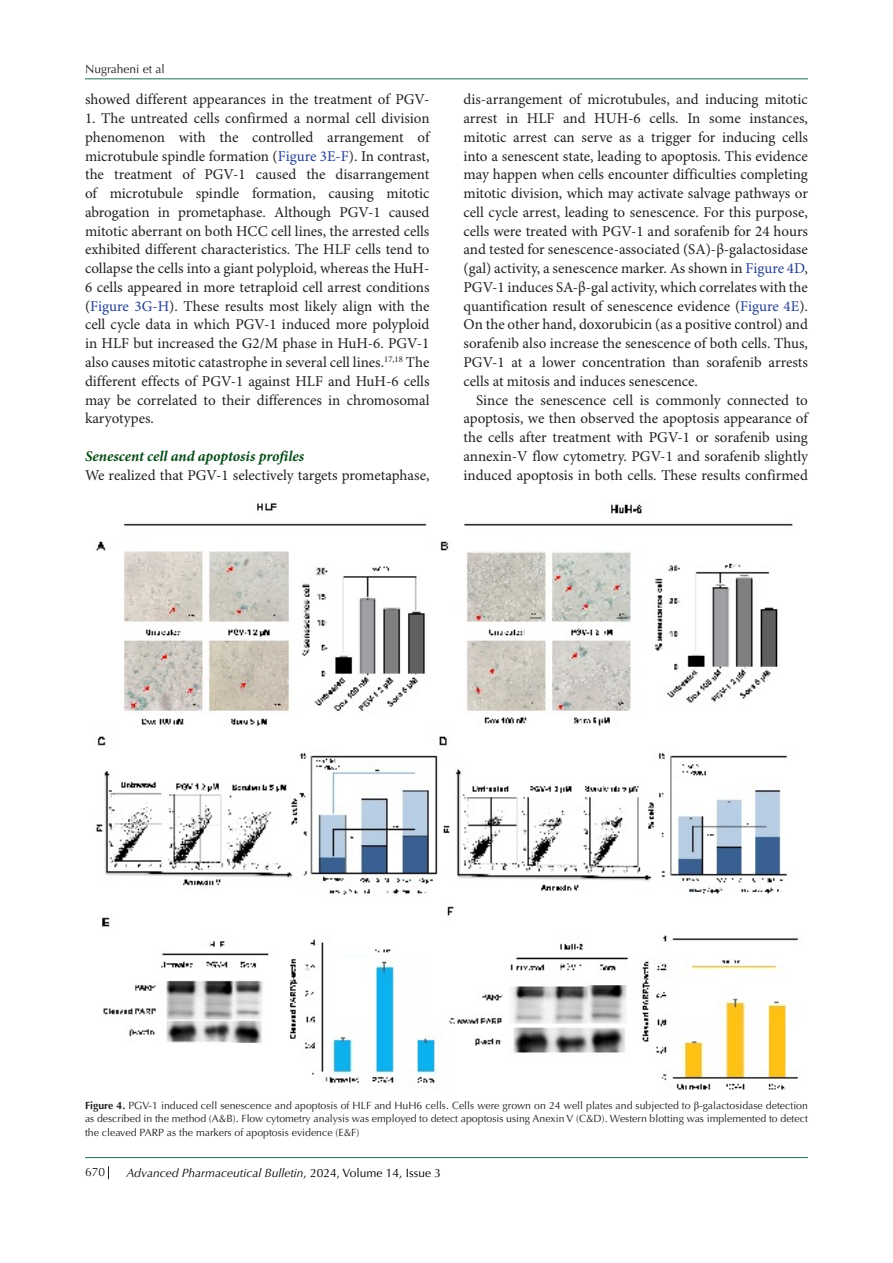
<style>
.page{position:relative;width:893px;height:1263px;background:#fff}
.page>*{position:absolute;margin:0;border:0;box-sizing:border-box;transform-origin:0 0}
.t1{font:15px/18.8px "Minion Pro";color:#231f20;text-align:justify}
.t2{font:italic 700 15px "Minion Pro";letter-spacing:-.005em;color:#054b14}
.t3{font:italic 12px "Optima LT Std";color:#000}
.t4{font:12px "Optima LT Std";color:#231f20}
.t5{font:10.5px/13.5px "Optima LT Std";color:#231f20;text-align:justify}
.s1{color:#253f8e}
.s2{font-weight:700}
.s3{font-family:"Times New Roman"}
.s4{font-style:normal}
</style>
<div class="page">
<svg style="left:108px;top:1166px;width:1px;height:13px"></svg>
<hr style="left:85px;top:1157px;width:723px;height:1px;background:#1e7252">
<hr style="left:85px;top:78px;width:723px;height:1px;background:#1e7252">
<img style="left:96px;top:503px;width:702px;height:587px">
<p class="t4" style="left:85px;top:62px;width:81px">Nugraheni et al</p>
<p class="t1" style="left:85px;top:91px;width:346px">showed different appearances in the treatment of PGV-</p>
<p class="t1" style="left:85px;top:110px;width:346px">1. The untreated cells confirmed a normal cell division phenomenon with the controlled arrangement of microtubule spindle formation (<span class="s1">Figure 3E-F</span>). In contrast, the treatment of PGV-1 caused the disarrangement of microtubule spindle formation, causing mitotic abrogation in prometaphase. Although PGV-1 caused mitotic aberrant on both HCC cell lines, the arrested cells exhibited different characteristics. The HLF cells tend to collapse the cells into a giant polyploid, whereas the HuH-6 cells appeared in more tetraploid cell arrest conditions (<span class="s1">Figure 3G-H</span>). These results most likely align with the cell cycle data in which PGV-1 induced more polyploid in HLF but increased the G2/M phase in HuH-6. PGV-1 also causes mitotic catastrophe in several cell lines.<sup>17,18</sup> The different effects of PGV-1 against HLF and HuH-6 cells may be correlated to their differences in chromosomal karyotypes.</p>
<p class="t2" style="left:85px;top:445px;width:221px">Senescent cell and apoptosis profiles</p>
<p class="t1" style="left:85px;top:466px;width:346px">We realized that PGV-1 selectively targets prometaphase,</p>
<p class="t1" style="left:463px;top:91px;width:346px">dis-arrangement of microtubules, and inducing mitotic arrest in HLF and HUH-6 cells. In some instances, mitotic arrest can serve as a trigger for inducing cells into a senescent state, leading to apoptosis. This evidence may happen when cells encounter difficulties completing mitotic division, which may activate salvage pathways or cell cycle arrest, leading to senescence. For this purpose, cells were treated with PGV-1 and sorafenib for 24 hours and tested for senescence-associated (SA)-β-galactosidase (gal) activity, a senescence marker. As shown in <span class="s1">Figure 4D</span>, PGV-1 induces SA-β-gal activity, which correlates with the quantification result of senescence evidence (<span class="s1">Figure 4E</span>).<br>On the other hand, doxorubicin (as a positive control) and sorafenib also increase the senescence of both cells. Thus, PGV-1 at a lower concentration than sorafenib arrests cells at mitosis and induces senescence.</p>
<p class="t1" style="left:463px;top:391px;width:346px;text-indent:13px">Since the senescence cell is commonly connected to apoptosis, we then observed the apoptosis appearance of the cells after treatment with PGV-1 or sorafenib using annexin-V flow cytometry. PGV-1 and sorafenib slightly induced apoptosis in both cells. These results confirmed</p>
<p class="t5" style="left:85px;top:1099px;width:724px"><span class="s2">Figure 4.</span> PGV-1 induced cell senescence and apoptosis of HLF and HuH6 cells. Cells were grown on 24 well plates and subjected to <span class="s3">ꞵ</span>-galactosidase detection as described in the method (A&amp;B). Flow cytometry analysis was employed to detect apoptosis using Anexin V (C&amp;D). Western blotting was implemented to detect the cleaved PARP as the markers of apoptosis evidence (E&amp;F)</p>
<p class="t4" style="left:85px;top:1165px;width:22px">670</p>
<p class="t3" style="left:126px;top:1165px;width:316px">Advanced Pharmaceutical Bulletin<span class="s4">, 2024, Volume 14, Issue 3</span></p>
</div>
